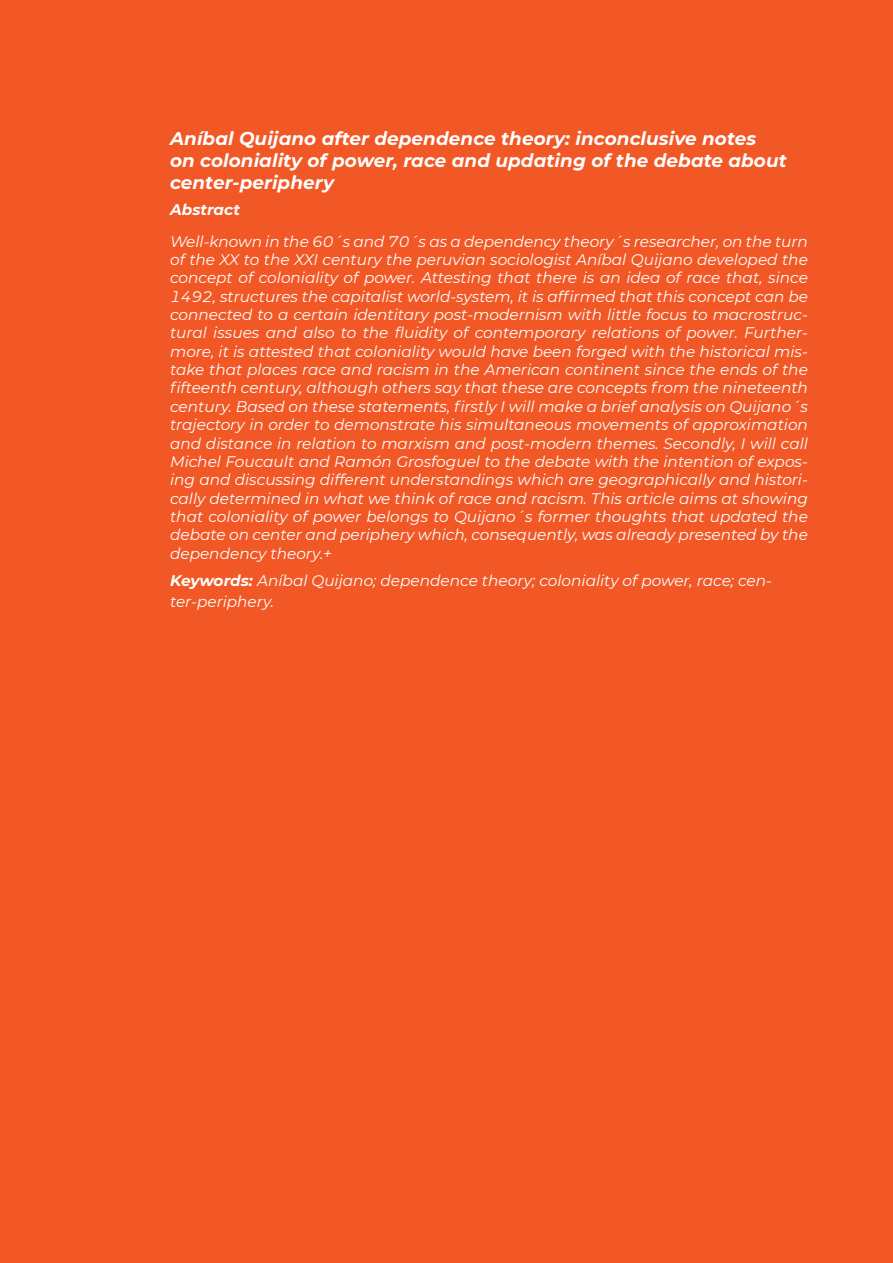
<style>
.page{position:relative;width:893px;height:1263px;background:#f15826}
.page>*{position:absolute;margin:0;border:0;box-sizing:border-box;transform-origin:0 0}
.t1{font:italic 700 18.3px/22px "Montserrat";letter-spacing:.005em;color:#fff}
.t2{font:italic 15.3px/18.3px "Montserrat";color:#fff;text-align:justify}
.t3{font:italic 700 15.3px "Montserrat";color:#fff}
.s1{font-weight:700}
</style>
<div class="page">
<p class="t1" style="left:170px;top:127px;width:618px">Aníbal Quijano after dependence theory: inconclusive notes<br>on coloniality of power, race and updating of the debate about center-periphery</p>
<p class="t3" style="left:170px;top:199px;width:71px">Abstract</p>
<p class="t2" style="left:170px;top:231px;width:639px">Well-known in the 60´s and 70´s as a dependency theory´s researcher, on the turn of the XX to the XXI century the peruvian sociologist Aníbal Quijano developed the concept of coloniality of power. Attesting that there is an idea of race that, since 1492, structures the capitalist world-system, it is affirmed that this concept can be connected to a certain identitary post-modernism with little focus to macrostruc&shy;tural issues and also to the fluidity of contemporary relations of power. Further&shy;more, it is attested that coloniality would have been forged with the historical mis&shy;take that places race and racism in the American continent since the ends of the fifteenth century, although others say that these are concepts from the nineteenth century. Based on these statements, firstly I will make a brief analysis on Quijano´s trajectory in order to demonstrate his simultaneous movements of approximation and distance in relation to marxism and post-modern themes. Secondly, I will call Michel Foucault and Ramón Grosfoguel to the debate with the intention of expos&shy;ing and discussing different understandings which are geographically and histori&shy;cally determined in what we think of race and racism. This article aims at showing that coloniality of power belongs to Quijano´s former thoughts that updated the debate on center and periphery which, consequently, was already presented by the dependency theory.+</p>
<p class="t2" style="left:170px;top:569px;width:603px;line-height:21.5px"><span class="s1">Keywords:</span> Aníbal Quijano; dependence theory; coloniality of power, race; cen&shy;ter-periphery.</p>
</div>
